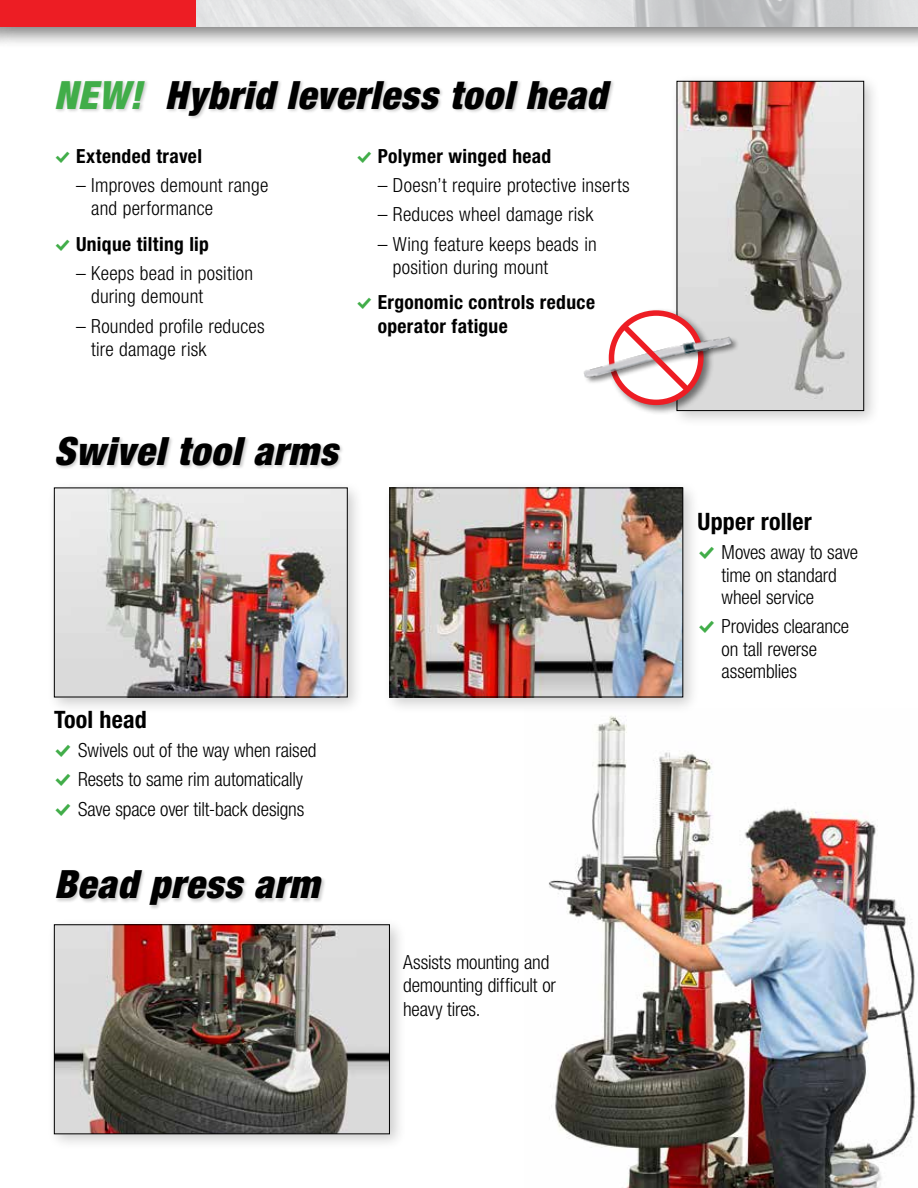
<style>
.page{position:relative;width:918px;height:1188px;background:#fff}
.page>*{position:absolute;margin:0;border:0;box-sizing:border-box;transform-origin:0 0}
.t1{font:italic 900 condensed 39px "Helvetica Neue LT Std";letter-spacing:.025em;color:#000}
.t2{font:700 condensed 24px "Helvetica Neue LT Std";letter-spacing:.01em;color:#000}
.t3{font:300 condensed 19.5px/23.4px "Helvetica Neue LT Std";letter-spacing:.005em;color:#000}
.t4{font:700 condensed 19.5px/23.4px "Helvetica Neue LT Std";letter-spacing:.02em;color:#000}
.s1{color:#41ad49}
.s2{font-family:"Modern Pictograms";font-weight:400;font-stretch:normal;color:#41ad49}
.s3{font-family:"Modern Pictograms";font-weight:400;font-stretch:normal;font-size:21px;color:#41ad49}
</style>
<div class="page">
<img style="left:548px;top:715px;width:369px;height:473px">
<div style="left:55px;top:436px;width:290px;height:35px;background:#000;opacity:.2"></div>
<div style="left:55px;top:869px;width:272px;height:41px;background:#000;opacity:.2"></div>
<div style="left:47px;top:481px;width:318px;height:233px;background:#000;opacity:.2"></div>
<img style="left:56px;top:490px;width:290px;height:205px">
<div style="left:54px;top:488px;width:294px;height:209px;border:1px solid #000"></div>
<div style="left:383px;top:481px;width:317px;height:233px;background:#000;opacity:.2"></div>
<img style="left:392px;top:490px;width:289px;height:205px">
<div style="left:390px;top:488px;width:293px;height:209px;border:1px solid #000"></div>
<div style="left:47px;top:917px;width:360px;height:234px;background:#000;opacity:.2"></div>
<img style="left:56px;top:927px;width:332px;height:205px">
<div style="left:54px;top:925px;width:336px;height:209px;border:1px solid #000"></div>
<div style="left:55px;top:79px;width:561px;height:41px;background:#000;opacity:.2"></div>
<div style="left:670px;top:74px;width:211px;height:354px;background:#000;opacity:.2"></div>
<img style="left:679px;top:83px;width:183px;height:326px">
<div style="left:677px;top:81px;width:187px;height:330px;border:1px solid #000"></div>
<img style="left:584px;top:284px;width:169px;height:144px">
<svg style="left:616px;top:318px;width:80px;height:80px"></svg>
<div style="left:0;top:0;width:918px;height:49px;background:#000;opacity:.5"></div>
<img style="left:196px;top:0;width:722px;height:27px">
<div style="left:0;top:0;width:16px;height:49px;background:#000;opacity:.5"></div>
<div style="left:0;top:0;width:196px;height:27px;background:#ed1d24"></div>
<h1 class="t1" style="left:54px;top:71px;width:554px"><span class="s1">NEW!</span> Hybrid leverless tool head</h1>
<p class="t4" style="left:54px;top:144px;width:150px"><span class="s2">%</span> Extended travel</p>
<p class="t3" style="left:91px;top:173px;width:179px;text-indent:-15px">– Improves demount range and performance</p>
<p class="t4" style="left:54px;top:232px;width:156px"><span class="s2">%</span> Unique tilting lip</p>
<p class="t3" style="left:91px;top:261px;width:163px;text-indent:-15px">– Keeps bead in position during demount</p>
<p class="t3" style="left:91px;top:314px;width:175px;text-indent:-15px">– Rounded profile reduces tire damage risk</p>
<p class="t4" style="left:356px;top:144px;width:197px"><span class="s2">%</span> Polymer winged head</p>
<p class="t3" style="left:378px;top:173px;width:254px">– Doesn’t require protective inserts</p>
<p class="t3" style="left:378px;top:202px;width:217px">– Reduces wheel damage risk</p>
<p class="t3" style="left:393px;top:232px;width:205px;text-indent:-15px">– Wing feature keeps beads in position during mount</p>
<p class="t4" style="left:378px;top:290px;width:219px;text-indent:-22px"><span class="s2">%</span> Ergonomic controls reduce operator fatigue</p>
<h1 class="t1" style="left:54px;top:427px;width:285px">Swivel tool arms</h1>
<p class="t2" style="left:54px;top:705px;width:94px">Tool head</p>
<p class="t3" style="left:54px;top:735px;width:264px;line-height:29.2px"><span class="s3">%</span> Swivels out of the way when raised <span class="s3">%</span> Resets to same rim automatically <span class="s3">%</span> Save space over tilt-back designs</p>
<h1 class="t1" style="left:54px;top:861px;width:267px">Bead press arm</h1>
<p class="t3" style="left:403px;top:950px;width:154px">Assists mounting and demounting difficult or heavy tires.</p>
<p class="t2" style="left:698px;top:507px;width:116px">Upper roller</p>
<p class="t3" style="left:722px;top:541px;width:138px;line-height:22.5px;text-indent:-24px"><span class="s3">%</span> Moves away to save time on standard wheel service</p>
<p class="t3" style="left:722px;top:615px;width:129px;line-height:22.5px;text-indent:-24px"><span class="s3">%</span> Provides clearance on tall reverse assemblies</p>
</div>
